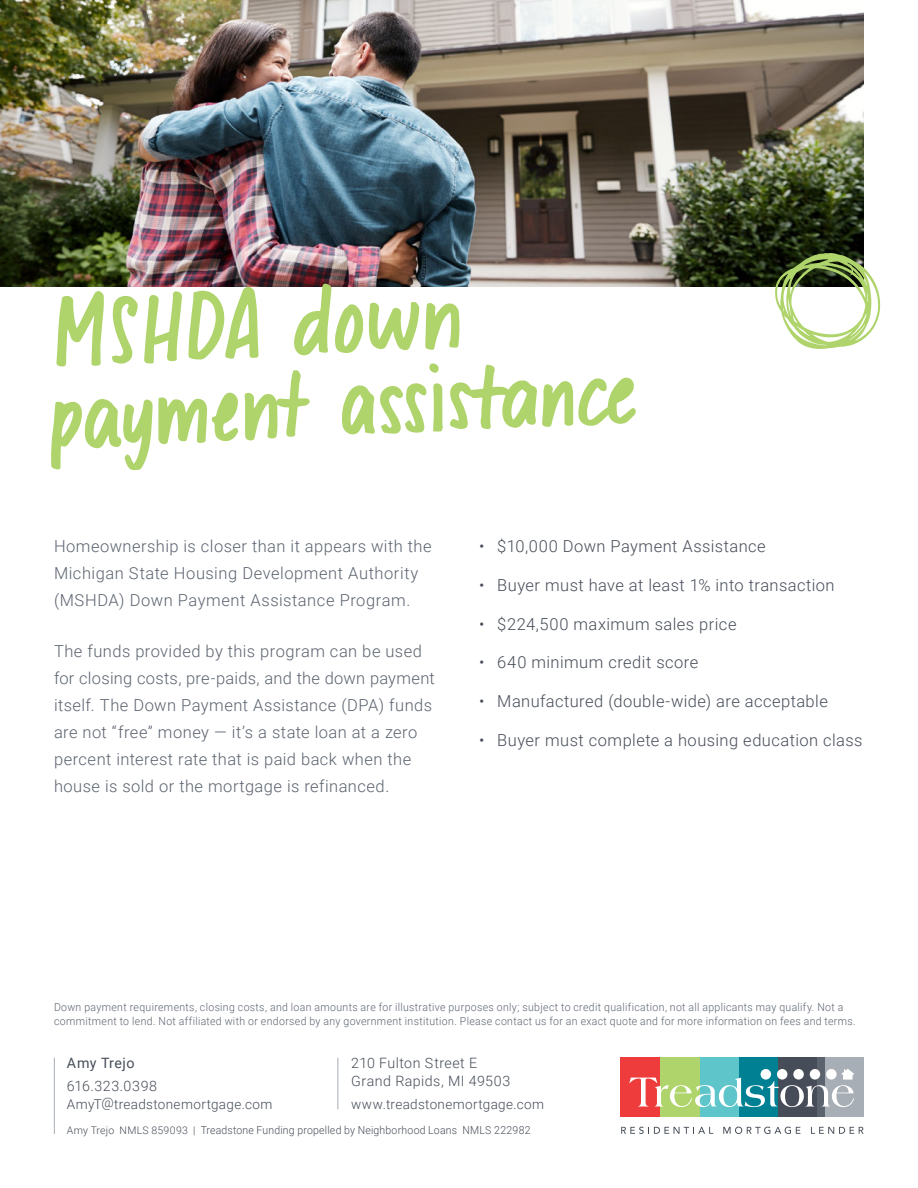
<style>
.page{position:relative;width:918px;height:1188px;background:#fff}
.page>*{position:absolute;margin:0;border:0;box-sizing:border-box;transform-origin:0 0}
.t1{font:300 16.5px/27px "Roboto";letter-spacing:.025em;color:#5b636f}
.t2{font:300 16.5px "Roboto";letter-spacing:.025em;color:#464d58}
.t3{font:300 14.25px/17.7px "Roboto";letter-spacing:.03em;color:#464d58}
.t4{font:14.25px "Roboto";letter-spacing:.035em;color:#464d58}
.t5{font:300 13.5px "Roboto";letter-spacing:.03em;color:#464d58}
.t6{font:300 10.95px/13.5px "Roboto";letter-spacing:.03em;color:#5b636f;scale:.95 1}
.t7{font:300 10.95px "Roboto";letter-spacing:.02em;color:#464d58;scale:.95 1}
.s1{font-size:10.5px}
</style>
<div class="page">
<img style="left:0;top:0;width:864px;height:287px">
<svg style="left:775px;top:253px;width:105px;height:96px"></svg>
<svg style="left:51px;top:283px;width:585px;height:187px"></svg>
<div style="left:739px;top:1058px;width:39px;height:59px;background:#008193"></div>
<div style="left:621px;top:1058px;width:39px;height:59px;background:#ee3b3b"></div>
<div style="left:778px;top:1058px;width:39px;height:59px;background:#464d58"></div>
<div style="left:825px;top:1058px;width:39px;height:59px;background:#a8aeb5"></div>
<div style="left:699px;top:1058px;width:40px;height:59px;background:#5ec6ca"></div>
<div style="left:660px;top:1058px;width:39px;height:59px;background:#afd46b"></div>
<div style="left:817px;top:1058px;width:8px;height:59px;background:#5b636f"></div>
<svg style="left:629px;top:1069px;width:225px;height:38px"></svg>
<svg style="left:621px;top:1127px;width:92px;height:7px"></svg>
<svg style="left:723px;top:1127px;width:77px;height:7px"></svg>
<svg style="left:811px;top:1127px;width:53px;height:7px"></svg>
<hr style="left:54px;top:1058px;width:1px;height:76px;background:#a8aeb5">
<hr style="left:337px;top:1058px;width:1px;height:51px;background:#a8aeb5">
<p class="t1" style="left:54px;top:534px;width:379px">Homeownership is closer than it appears with the<br>Michigan State Housing Development Authority (MSHDA) Down Payment Assistance Program.</p>
<p class="t1" style="left:54px;top:639px;width:382px">The funds provided by this program can be used for closing costs, pre-paids, and the down payment itself. The Down Payment Assistance (DPA) funds are not “free” money — it’s a state loan at a zero percent interest rate that is paid back when the house is sold or the mortgage is refinanced.</p>
<p class="t2" style="left:479px;top:539px;width:288px">• $10,000 Down Payment Assistance</p>
<p class="t2" style="left:479px;top:578px;width:357px">• Buyer must have at least 1% into transaction</p>
<p class="t2" style="left:479px;top:616px;width:259px">• $224,500 maximum sales price</p>
<p class="t2" style="left:479px;top:655px;width:221px">• 640 minimum credit score</p>
<p class="t2" style="left:479px;top:693px;width:350px">• Manufactured (double-wide) are acceptable</p>
<p class="t2" style="left:479px;top:732px;width:385px">• Buyer must complete a housing education class</p>
<p class="t6" style="left:54px;top:1001px;width:845px">Down payment requirements, closing costs, and loan amounts are for illustrative purposes only; subject to credit qualification, not all applicants may qualify. Not a commitment to lend. Not affiliated with or endorsed by any government institution. Please contact us for an exact quote and for more information on fees and terms.</p>
<p class="t3" style="left:351px;top:1055px;width:161px">210 Fulton Street E<br>Grand Rapids, MI 49503</p>
<p class="t5" style="left:351px;top:1098px;width:195px">www.treadstonemortgage.com</p>
<p class="t7" style="left:67px;top:1125px;width:490px"><span class="s1">Amy Trejo NMLS 859093 |</span> Treadstone Funding propelled by Neighborhood Loans NMLS 222982</p>
<p class="t4" style="left:67px;top:1058px;width:69px">Amy Trejo</p>
<p class="t3" style="left:67px;top:1078px;width:92px">616.323.0398</p>
<p class="t5" style="left:67px;top:1098px;width:207px">AmyT@treadstonemortgage.com</p>
</div>
